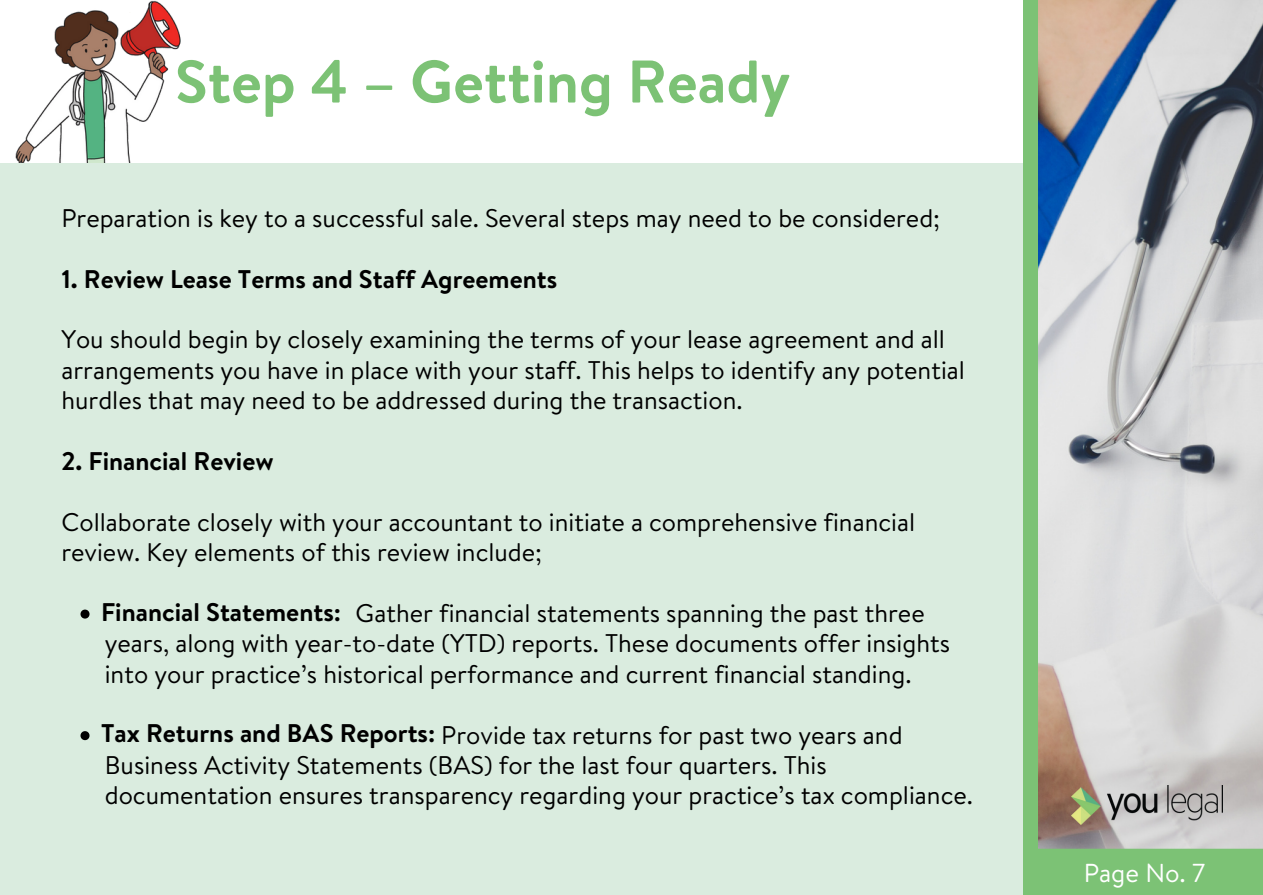
<style>
.page{position:relative;width:1263px;height:895px;background:#fff}
.page>*{position:absolute;margin:0;border:0;box-sizing:border-box;transform-origin:0 0}
.t1{font:700 60px "Brandon Text";color:#7cc275}
.t2{font:25.95px "Brandon Text";color:#fff}
.t3{font:25.5px/30.3px "Brandon Text";color:#000}
.t4{font:700 25.5px "Brandon Text";color:#000}
.s1{font-weight:700}
</style>
<div class="page">
<div style="left:0;top:0;width:1262px;height:894px;background:#daecdf"></div>
<div style="left:0;top:0;width:1030px;height:162px;background:#fff"></div>
<img style="left:1037px;top:0;width:225px;height:848px">
<div style="left:1023px;top:0;width:14px;height:894px;background:#7cc275"></div>
<img style="left:1070px;top:785px;width:152px;height:39px">
<svg style="left:80px;top:609px;width:9px;height:9px"></svg>
<svg style="left:80px;top:731px;width:9px;height:9px"></svg>
<img style="left:15px;top:0;width:166px;height:162px">
<div style="left:1037px;top:848px;width:225px;height:46px;background:#7cc275"></div>
<p class="t1" style="left:175px;top:38px;width:617px">Step 4 – Getting Ready</p>
<p class="t3" style="left:61px;top:202px;width:880px">Preparation is key to a successful sale. Several steps may need to be considered;</p>
<p class="t4" style="left:61px;top:260px;width:497px">1. Review Lease Terms and Staff Agreements</p>
<p class="t3" style="left:61px;top:324px;width:905px">You should begin by closely examining the terms of your lease agreement and all arrangements you have in place with your staff. This helps to identify any potential hurdles that may need to be addressed during the transaction.</p>
<p class="t4" style="left:61px;top:442px;width:214px">2. Financial Review</p>
<p class="t3" style="left:61px;top:506px;width:855px">Collaborate closely with your accountant to initiate a comprehensive financial review. Key elements of this review include;</p>
<p class="t4" style="left:101px;top:593px;width:241px">Financial Statements:</p>
<p class="t3" style="left:105px;top:597px;width:846px;text-indent:251px">Gather financial statements spanning the past three years, along with year-to-date (YTD) reports. These documents offer insights into your practice’s historical performance and current financial standing.</p>
<p class="t3" style="left:101px;top:718px;width:873px"><span class="s1">Tax Returns and BAS Reports:</span> Provide tax returns for past two years and<br>Business Activity Statements (BAS) for the last four quarters. This documentation ensures transparency regarding your practice’s tax compliance.</p>
<p class="t2" style="left:1083px;top:854px;width:123px">Page No. 7</p>
</div>
